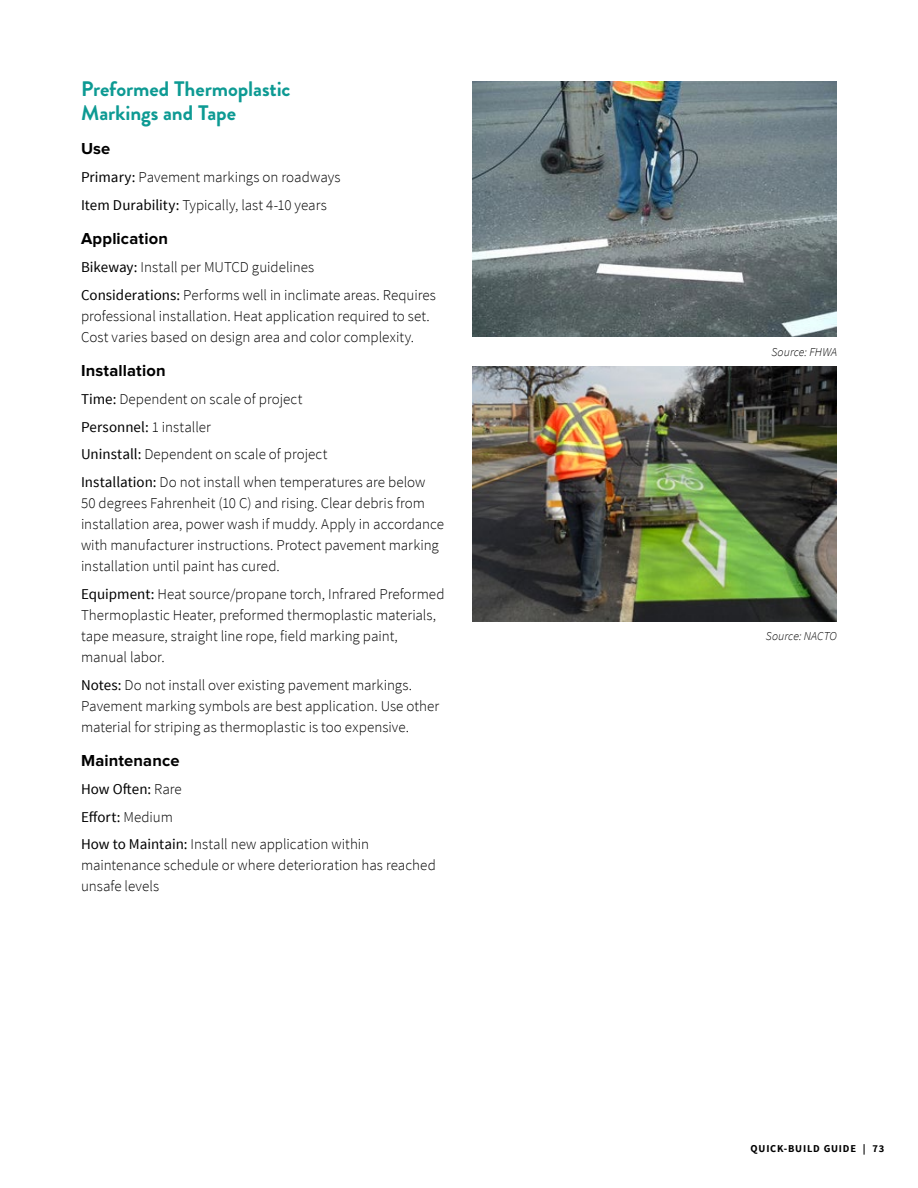
<style>
.page{position:relative;width:918px;height:1188px;background:#fff}
.page>*{position:absolute;margin:0;border:0;box-sizing:border-box;transform-origin:0 0}
.App_-_H2{font:700 21px/24px "Brandon Grotesque";letter-spacing:-.005em;color:#0d9a93}
.App_-_H3{font:700 16.5px "Proxima Nova";letter-spacing:.01em;color:#000}
.App_-_Body__Nested{font:300 15px/21px "Source Sans Pro";color:#000}
.App_-_Body__Nested-2{font:15px "Source Sans Pro";letter-spacing:.005em;color:#000}
.Main_-_Citations{font:italic 300 12px "Source Sans Pro";letter-spacing:.005em;color:#000}
.t1{font:700 10.5px "Source Sans Pro";letter-spacing:.075em;color:#000}
.s1{font-weight:400}
.s2{font-weight:300}
</style>
<div class="page">
<img style="left:472px;top:81px;width:365px;height:255px">
<img style="left:472px;top:366px;width:365px;height:255px">
<p class="App_-_H2" style="left:81px;top:77px;width:211px">Preformed Thermoplastic<br>Markings and Tape</p>
<p class="App_-_H3" style="left:81px;top:139px;width:31px">Use</p>
<p class="App_-_Body__Nested" style="left:81px;top:167px;width:261px"><span class="s1">Primary:</span> Pavement markings on roadways</p>
<p class="App_-_Body__Nested" style="left:81px;top:194px;width:247px"><span class="s1">Item Durability:</span> Typically, last 4-10 years</p>
<p class="App_-_H3" style="left:81px;top:229px;width:88px">Application</p>
<p class="App_-_Body__Nested" style="left:81px;top:257px;width:235px"><span class="s1">Bikeway:</span> Install per MUTCD guidelines</p>
<p class="App_-_Body__Nested" style="left:81px;top:284px;width:357px"><span class="s1">Considerations:</span> Performs well in inclimate areas. Requires professional installation. Heat application required to set.<br>Cost varies based on design area and color complexity.</p>
<p class="App_-_H3" style="left:81px;top:361px;width:86px">Installation</p>
<p class="App_-_Body__Nested" style="left:81px;top:389px;width:223px"><span class="s1">Time:</span> Dependent on scale of project</p>
<p class="App_-_Body__Nested-2" style="left:81px;top:417px;width:131px">Personnel: <span class="s2">1 installer</span></p>
<p class="App_-_Body__Nested" style="left:81px;top:444px;width:248px"><span class="s1">Uninstall:</span> Dependent on scale of project</p>
<p class="App_-_Body__Nested" style="left:81px;top:472px;width:365px"><span class="s1">Installation:</span> Do not install when temperatures are below<br>50 degrees Fahrenheit (10 C) and rising. Clear debris from installation area, power wash if muddy. Apply in accordance with manufacturer instructions. Protect pavement marking installation until paint has cured.</p>
<p class="App_-_Body__Nested" style="left:81px;top:584px;width:365px"><span class="s1">Equipment:</span> Heat source/propane torch, Infrared Preformed Thermoplastic Heater, preformed thermoplastic materials, tape measure, straight line rope, field marking paint, manual labor.</p>
<p class="App_-_Body__Nested" style="left:81px;top:674px;width:360px"><span class="s1">Notes:</span> Do not install over existing pavement markings.<br>Pavement marking symbols are best application. Use other material for striping as thermoplastic is too expensive.</p>
<p class="App_-_H3" style="left:81px;top:751px;width:100px">Maintenance</p>
<p class="App_-_Body__Nested-2" style="left:81px;top:780px;width:102px">How Often: <span class="s2">Rare</span></p>
<p class="App_-_Body__Nested-2" style="left:81px;top:807px;width:93px">Effort: <span class="s2">Medium</span></p>
<p class="App_-_Body__Nested" style="left:81px;top:834px;width:356px"><span class="s1">How to Maintain:</span> Install new application within maintenance schedule or where deterioration has reached unsafe levels</p>
<p class="Main_-_Citations" style="left:771px;top:344px;width:67px">Source: FHWA</p>
<p class="Main_-_Citations" style="left:766px;top:628px;width:73px">Source: NACTO</p>
<p class="t1" style="left:751px;top:1142px;width:135px">QUICK-BUILD GUIDE | 73</p>
</div>
